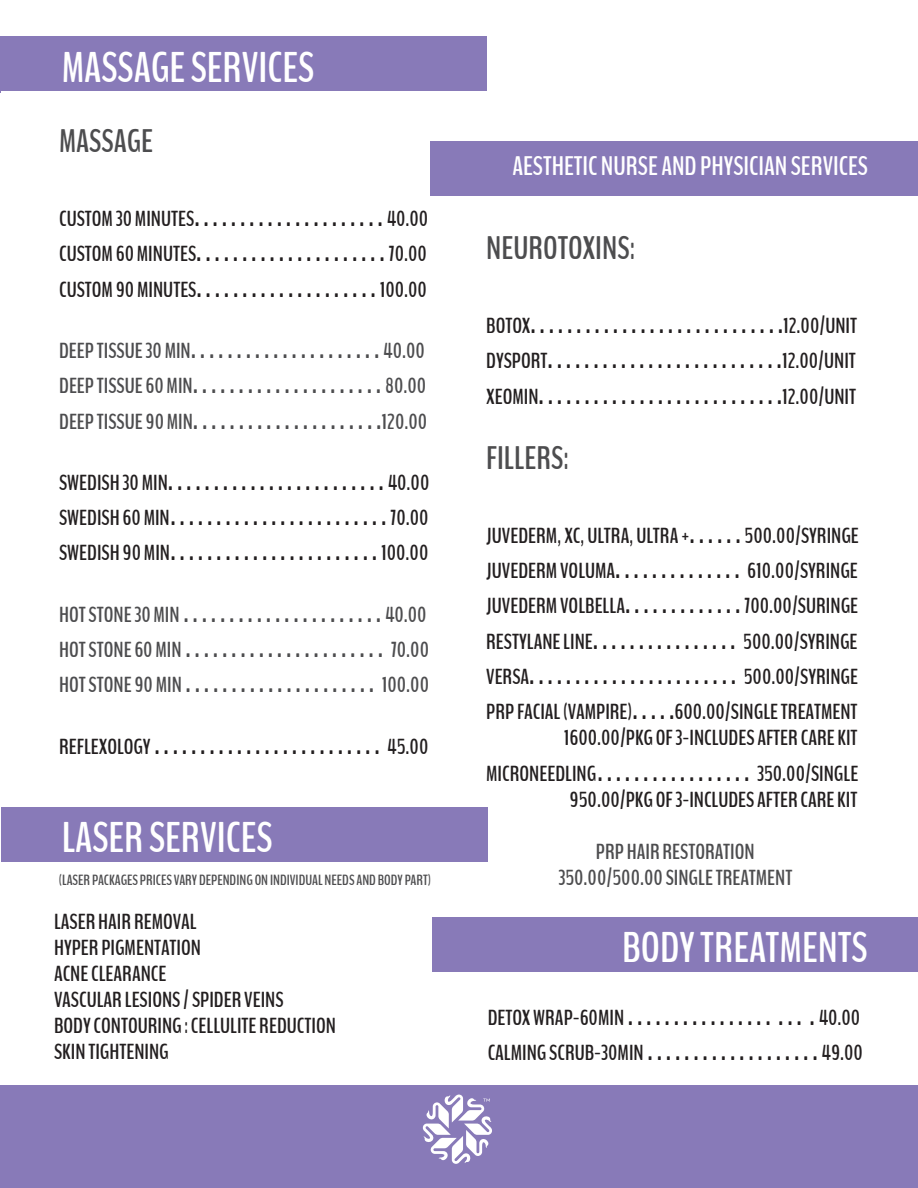
<style>
.page{position:relative;width:918px;height:1188px;background:#fff}
.page>*{position:absolute;margin:0;border:0;box-sizing:border-box;transform-origin:0 0}
.t1{font:700 42.75px "Bench Nine";color:#fff}
.t2{font:700 32.55px "Bench Nine";color:#4d4d4f}
.t3{font:700 29.4px/35.2px "Bench Nine";color:#231f20;text-align:justify}
.t4{font:700 29.4px/35.2px "Bench Nine";color:#4d4d4f}
.t5{font:700 26.7px "Bench Nine";color:#fff}
.t6{font:700 21.6px/26px "Bench Nine";color:#231f20}
.t7{font:700 21.6px/26px "Bench Nine";color:#4d4d4f;text-align:center}
.t8{font:700 14.7px "Bench Nine";color:#4d4d4f}
.s1{font-size:21.6px}
.s2{font-size:29.4px}
</style>
<div class="page">
<div style="left:1px;top:807px;width:487px;height:55px;background:#887ab8"></div>
<div style="left:0;top:37px;width:486px;height:54px;background:#887ab8"></div>
<div style="left:0;top:1085px;width:918px;height:103px;background:#887ab8"></div>
<div style="left:432px;top:917px;width:486px;height:55px;background:#887ab8"></div>
<svg style="left:422px;top:1094px;width:70px;height:70px"></svg>
<div style="left:430px;top:142px;width:488px;height:54px;background:#887ab8"></div>
<hr style="left:0;top:38px;width:1px;height:54px;background:#887ab8">
<p class="t1" style="left:62px;top:39px;width:254px">MASSAGE SERVICES</p>
<p class="t2" style="left:59px;top:120px;width:95px">MASSAGE</p>
<p class="t3" style="left:59px;top:199px;width:371px"><span class="s1">CUSTOM 30 MINUTES</span>. . . . . . . . . . . . . . . . . . . . . <span class="s1">40.00<br>CUSTOM 60 MINUTES</span>. . . . . . . . . . . . . . . . . . . . . <span class="s1">70.00</span></p>
<p class="t6" style="left:59px;top:277px;width:369px">CUSTOM 90 MINUTES<span class="s2">. . . . . . . . . . . . . . . . . . . .</span> 100.00</p>
<p class="t4" style="left:59px;top:331px;width:369px"><span class="s1">DEEP TISSUE 30 MIN</span>. . . . . . . . . . . . . . . . . . . . . <span class="s1">40.00<br>DEEP TISSUE 60 MIN</span>. . . . . . . . . . . . . . . . . . . . . <span class="s1">80.00</span></p>
<p class="t7" style="left:59px;top:409px;width:370px">DEEP TISSUE 90 MIN<span class="s2">. . . . . . . . . . . . . . . . . . . . .</span>120.00</p>
<p class="t3" style="left:59px;top:463px;width:372px"><span class="s1">SWEDISH 30 MIN</span>. . . . . . . . . . . . . . . . . . . . . . . . <span class="s1">40.00<br>SWEDISH 60 MIN</span> . . . . . . . . . . . . . . . . . . . . . . . . <span class="s1">70.00<br>SWEDISH 90 MIN</span> . . . . . . . . . . . . . . . . . . . . . . . <span class="s1">100.00</span></p>
<p class="t4" style="left:59px;top:595px;width:371px;text-align:justify"><span class="s1">HOT STONE 30 MIN</span> . . . . . . . . . . . . . . . . . . . . . . <span class="s1">40.00<br>HOT STONE 60 MIN</span> . . . . . . . . . . . . . . . . . . . . . . <span class="s1">70.00<br>HOT STONE 90 MIN</span> . . . . . . . . . . . . . . . . . . . . . <span class="s1">100.00</span></p>
<p class="t3" style="left:59px;top:727px;width:371px"><span class="s1">REFLEXOLOGY</span> . . . . . . . . . . . . . . . . . . . . . . . . . <span class="s1">45.00</span></p>
<p class="t1" style="left:62px;top:810px;width:212px">LASER SERVICES</p>
<p class="t8" style="left:59px;top:871px;width:374px">(LASER PACKAGES PRICES VARY DEPENDING ON INDIVIDUAL NEEDS AND BODY PART)</p>
<p class="t6" style="left:54px;top:909px;width:283px">LASER HAIR REMOVAL<br>HYPER PIGMENTATION<br>ACNE CLEARANCE<br>VASCULAR LESIONS / SPIDER VEINS<br>BODY CONTOURING : CELLULITE REDUCTION<br>SKIN TIGHTENING</p>
<p class="t5" style="left:512px;top:149px;width:357px">AESTHETIC NURSE AND PHYSICIAN SERVICES</p>
<p class="t2" style="left:486px;top:226px;width:150px">NEUROTOXINS:</p>
<p class="t3" style="left:486px;top:306px;width:372px"><span class="s1">BOTOX</span>. . . . . . . . . . . . . . . . . . . . . . . . . . . .<span class="s1">12.00/UNIT DYSPORT</span>. . . . . . . . . . . . . . . . . . . . . . . . . .<span class="s1">12.00/UNIT XEOMIN</span>. . . . . . . . . . . . . . . . . . . . . . . . . . .<span class="s1">12.00/UNIT</span></p>
<p class="t2" style="left:486px;top:436px;width:84px">FILLERS:</p>
<p class="t6" style="left:486px;top:518px;width:374px;line-height:35.2px;text-align:justify">JUVEDERM, XC, ULTRA, ULTRA +<span class="s2">. . . . . .</span> 500.00/SYRINGE JUVEDERM VOLUMA<span class="s2">. . . . . . . . . . . . . .</span> 610.00/SYRINGE JUVEDERM VOLBELLA<span class="s2">. . . . . . . . . . . . .</span> 700.00/SURINGE RESTYLANE LINE<span class="s2">. . . . . . . . . . . . . . . .</span> 500.00/SYRINGE</p>
<p class="t3" style="left:486px;top:657px;width:373px"><span class="s1">VERSA</span>. . . . . . . . . . . . . . . . . . . . . . . <span class="s1">500.00/SYRINGE</span></p>
<p class="t6" style="left:486px;top:699px;width:373px;text-align:right">PRP FACIAL (VAMPIRE)<span class="s2">. . . . .</span>600.00/SINGLE TREATMENT<br>1600.00/PKG OF 3-INCLUDES AFTER CARE KIT</p>
<p class="t6" style="left:486px;top:761px;width:374px;text-align:right">MICRONEEDLING <span class="s2">. . . . . . . . . . . . . . . . .</span> 350.00/SINGLE<br>950.00/PKG OF 3-INCLUDES AFTER CARE KIT</p>
<p class="t7" style="left:558px;top:839px;width:236px">PRP HAIR RESTORATION<br>350.00/500.00 SINGLE TREATMENT</p>
<p class="t1" style="left:622px;top:920px;width:247px">BODY TREATMENTS</p>
<p class="t6" style="left:488px;top:1000px;width:377px;line-height:35.2px">DETOX WRAP-60MIN <span class="s2">. . . . . . . . . . . . . . . . . . . .</span> 40.00<br>CALMING SCRUB-30MIN <span class="s2">. . . . . . . . . . . . . . . . . . .</span> 49.00</p>
</div>
